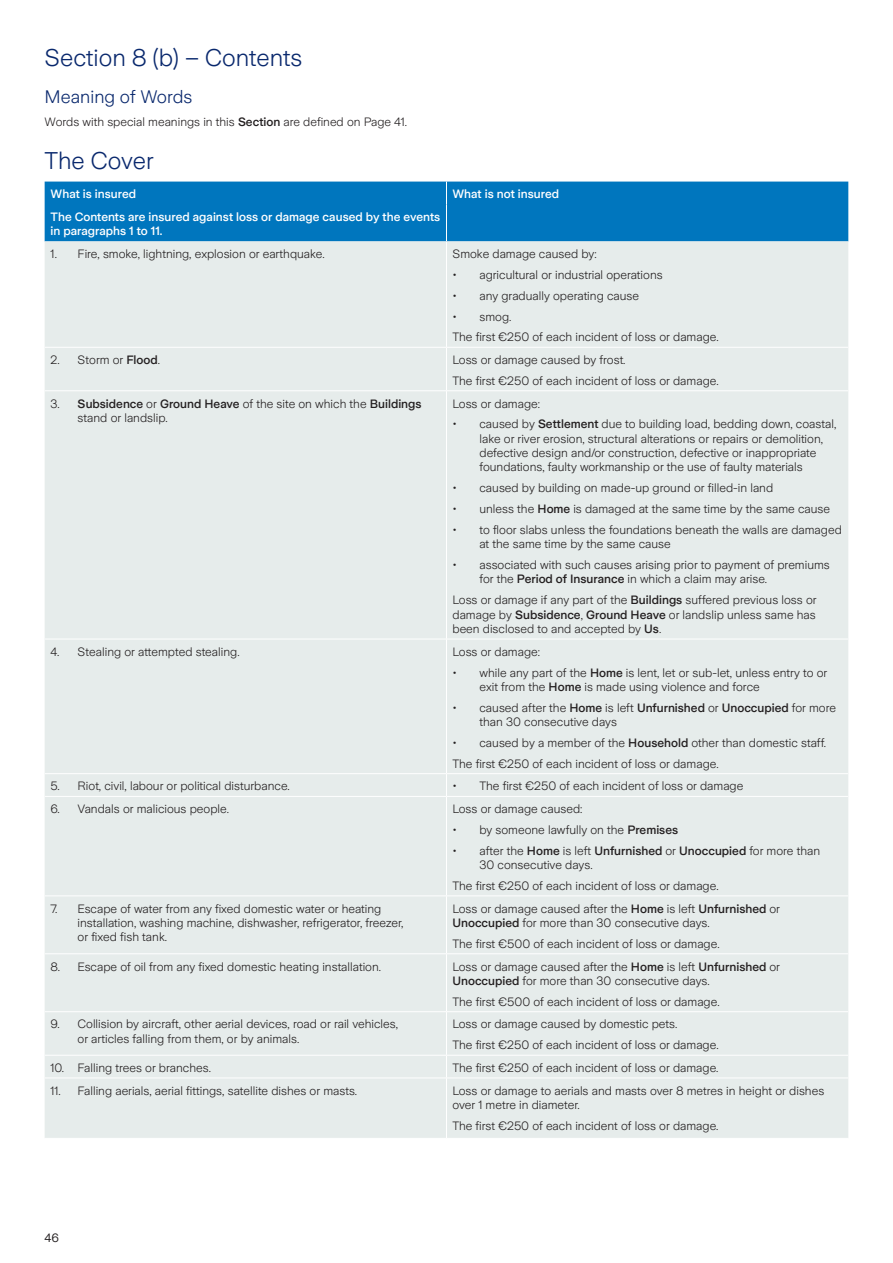
<style>
.page{position:relative;width:893px;height:1263px;background:#fff}
.page>*{position:absolute;margin:0;border:0;box-sizing:border-box;transform-origin:0 0}
.t1{font:300 24px "Zurich Sans";color:#09286d}
.t2{font:300 18px "Zurich Sans";color:#09286d}
.t3{font:300 12px/14.4px "Zurich Sans";color:#231f20}
.t4{font:500 12px/14.4px "Zurich Sans";color:#fff}
.t5{font:12px "Zurich Sans";color:#231f20}
.s1{font-weight:500}
</style>
<div class="page">
<div style="left:45px;top:182px;width:803px;height:59px;background:#0076be"></div>
<div style="left:45px;top:241px;width:803px;height:897px;background:#e6eceb"></div>
<svg style="left:446px;top:182px;width:1px;height:22px"></svg>
<hr style="left:446px;top:204px;width:1px;height:37px;background:#fff">
<hr style="left:446px;top:242px;width:1px;height:105px;background:#fff">
<hr style="left:45px;top:347px;width:401px;height:1px;background:#fff">
<hr style="left:446px;top:347px;width:402px;height:1px;background:#fff">
<hr style="left:446px;top:348px;width:1px;height:42px;background:#fff">
<hr style="left:45px;top:390px;width:401px;height:1px;background:#fff">
<hr style="left:446px;top:390px;width:402px;height:1px;background:#fff">
<hr style="left:446px;top:391px;width:1px;height:248px;background:#fff">
<hr style="left:45px;top:639px;width:401px;height:1px;background:#fff">
<hr style="left:446px;top:639px;width:402px;height:1px;background:#fff">
<hr style="left:446px;top:639px;width:1px;height:134px;background:#fff">
<hr style="left:45px;top:773px;width:401px;height:1px;background:#fff">
<hr style="left:446px;top:773px;width:402px;height:1px;background:#fff">
<svg style="left:446px;top:774px;width:1px;height:22px"></svg>
<hr style="left:45px;top:796px;width:401px;height:1px;background:#fff">
<hr style="left:446px;top:796px;width:402px;height:1px;background:#fff">
<hr style="left:446px;top:797px;width:1px;height:98px;background:#fff">
<hr style="left:45px;top:895px;width:401px;height:1px;background:#fff">
<hr style="left:446px;top:895px;width:402px;height:1px;background:#fff">
<hr style="left:446px;top:896px;width:1px;height:57px;background:#fff">
<hr style="left:45px;top:953px;width:401px;height:1px;background:#fff">
<hr style="left:446px;top:953px;width:402px;height:1px;background:#fff">
<hr style="left:446px;top:954px;width:1px;height:57px;background:#fff">
<hr style="left:45px;top:1011px;width:401px;height:1px;background:#fff">
<hr style="left:446px;top:1011px;width:402px;height:1px;background:#fff">
<hr style="left:446px;top:1012px;width:1px;height:43px;background:#fff">
<hr style="left:45px;top:1055px;width:401px;height:1px;background:#fff">
<hr style="left:446px;top:1055px;width:402px;height:1px;background:#fff">
<svg style="left:446px;top:1056px;width:1px;height:21px"></svg>
<hr style="left:45px;top:1077px;width:401px;height:1px;background:#fff">
<hr style="left:446px;top:1077px;width:402px;height:1px;background:#fff">
<hr style="left:446px;top:1078px;width:1px;height:60px;background:#fff">
<h1 class="t1" style="left:45px;top:45px;width:259px">Section 8 (b) – Contents</h1>
<h2 class="t2" style="left:45px;top:87px;width:149px">Meaning of Words</h2>
<p class="t3" style="left:45px;top:114px;width:364px">Words with special meanings in this <span class="s1">Section</span> are defined on Page 41.</p>
<h1 class="t1" style="left:45px;top:148px;width:110px">The Cover</h1>
<p class="t4" style="left:51px;top:187px;width:87px">What is insured</p>
<p class="t4" style="left:452px;top:187px;width:108px">What is not insured</p>
<p class="t4" style="left:51px;top:210px;width:391px">The Contents are insured against loss or damage caused by the events in paragraphs 1 to 11.</p>
<p class="t3" style="left:51px;top:247px;width:276px">1. Fire, smoke, lightning, explosion or earthquake.</p>
<p class="t3" style="left:452px;top:247px;width:146px">Smoke damage caused by:</p>
<p class="t3" style="left:452px;top:268px;width:212px">• agricultural or industrial operations</p>
<p class="t3" style="left:452px;top:289px;width:188px">• any gradually operating cause</p>
<p class="t3" style="left:452px;top:306px;width:268px;line-height:20.7px">• smog.<br>The first €250 of each incident of loss or damage.</p>
<p class="t3" style="left:51px;top:353px;width:111px">2. Storm or <span class="s1">Flood</span>.</p>
<p class="t3" style="left:452px;top:350px;width:268px;line-height:20.7px">Loss or damage caused by frost.<br>The first €250 of each incident of loss or damage.</p>
<p class="t3" style="left:78px;top:396px;width:345px;text-indent:-27px">3. <span class="s1">Subsidence</span> or <span class="s1">Ground Heave</span> of the site on which the <span class="s1">Buildings </span>stand or landslip.</p>
<p class="t3" style="left:452px;top:396px;width:89px">Loss or damage:</p>
<p class="t3" style="left:479px;top:417px;width:358px;text-indent:-27px">• caused by <span class="s1">Settlement</span> due to building load, bedding down, coastal, lake or river erosion, structural alterations or repairs or demolition, defective design and/or construction, defective or inappropriate foundations, faulty workmanship or the use of faulty materials</p>
<p class="t3" style="left:452px;top:481px;width:322px">• caused by building on made-up ground or filled-in land</p>
<p class="t3" style="left:452px;top:502px;width:379px">• unless the <span class="s1">Home</span> is damaged at the same time by the same cause</p>
<p class="t3" style="left:479px;top:523px;width:364px;text-indent:-27px">• to floor slabs unless the foundations beneath the walls are damaged at the same time by the same cause</p>
<p class="t3" style="left:479px;top:558px;width:352px;text-indent:-27px">• associated with such causes arising prior to payment of premiums for the <span class="s1">Period of Insurance</span> in which a claim may arise.</p>
<p class="t3" style="left:452px;top:593px;width:366px;text-align:justify">Loss or damage if any part of the <span class="s1">Buildings</span> suffered previous loss or damage by <span class="s1">Subsidence</span>, <span class="s1">Ground Heave</span> or landslip unless same has been disclosed to and accepted by <span class="s1">Us</span>.</p>
<p class="t3" style="left:51px;top:645px;width:190px">4. Stealing or attempted stealing.</p>
<p class="t3" style="left:452px;top:645px;width:89px">Loss or damage:</p>
<p class="t3" style="left:479px;top:665px;width:349px;text-indent:-27px">• while any part of the <span class="s1">Home</span> is lent, let or sub-let, unless entry to or exit from the <span class="s1">Home</span> is made using violence and force</p>
<p class="t3" style="left:479px;top:700px;width:358px;text-indent:-27px">• caused after the <span class="s1">Home</span> is left <span class="s1">Unfurnished</span> or <span class="s1">Unoccupied</span> for more than 30 consecutive days</p>
<p class="t3" style="left:452px;top:733px;width:375px;line-height:20.7px">• caused by a member of the <span class="s1">Household</span> other than domestic staff.<br>The first €250 of each incident of loss or damage.</p>
<p class="t3" style="left:51px;top:779px;width:241px">5. Riot, civil, labour or political disturbance.</p>
<p class="t3" style="left:452px;top:779px;width:292px">• The first €250 of each incident of loss or damage</p>
<p class="t3" style="left:51px;top:802px;width:180px">6. Vandals or malicious people.</p>
<p class="t3" style="left:452px;top:802px;width:132px">Loss or damage caused:</p>
<p class="t3" style="left:452px;top:823px;width:227px">• by someone lawfully on the <span class="s1">Premises</span></p>
<p class="t3" style="left:479px;top:843px;width:342px;text-indent:-27px">• after the <span class="s1">Home</span> is left <span class="s1">Unfurnished</span> or <span class="s1">Unoccupied</span> for more than<br>30 consecutive days.</p>
<p class="t3" style="left:452px;top:879px;width:268px">The first €250 of each incident of loss or damage.</p>
<p class="t3" style="left:78px;top:901px;width:327px;text-indent:-27px">7. Escape of water from any fixed domestic water or heating installation, washing machine, dishwasher, refrigerator, freezer, or fixed fish tank.</p>
<p class="t3" style="left:452px;top:901px;width:329px">Loss or damage caused after the <span class="s1">Home</span> is left <span class="s1">Unfurnished</span> or<br><span class="s1">Unoccupied</span> for more than 30 consecutive days.</p>
<p class="t3" style="left:452px;top:937px;width:269px">The first €500 of each incident of loss or damage.</p>
<p class="t3" style="left:51px;top:959px;width:332px">8. Escape of oil from any fixed domestic heating installation.</p>
<p class="t3" style="left:452px;top:959px;width:329px">Loss or damage caused after the <span class="s1">Home</span> is left <span class="s1">Unfurnished</span> or<br><span class="s1">Unoccupied</span> for more than 30 consecutive days.</p>
<p class="t3" style="left:452px;top:994px;width:269px">The first €500 of each incident of loss or damage.</p>
<p class="t3" style="left:78px;top:1017px;width:322px;text-indent:-27px">9. Collision by aircraft, other aerial devices, road or rail vehicles, or articles falling from them, or by animals.</p>
<p class="t3" style="left:452px;top:1014px;width:268px;line-height:20.7px">Loss or damage caused by domestic pets.<br>The first €250 of each incident of loss or damage.</p>
<p class="t3" style="left:51px;top:1061px;width:162px">10. Falling trees or branches.</p>
<p class="t3" style="left:452px;top:1061px;width:268px">The first €250 of each incident of loss or damage.</p>
<p class="t3" style="left:51px;top:1083px;width:308px">11. Falling aerials, aerial fittings, satellite dishes or masts.</p>
<p class="t3" style="left:452px;top:1083px;width:373px">Loss or damage to aerials and masts over 8 metres in height or dishes over 1 metre in diameter.</p>
<p class="t3" style="left:452px;top:1119px;width:268px">The first €250 of each incident of loss or damage.</p>
<p class="t5" style="left:45px;top:1231px;width:16px">46</p>
</div>
